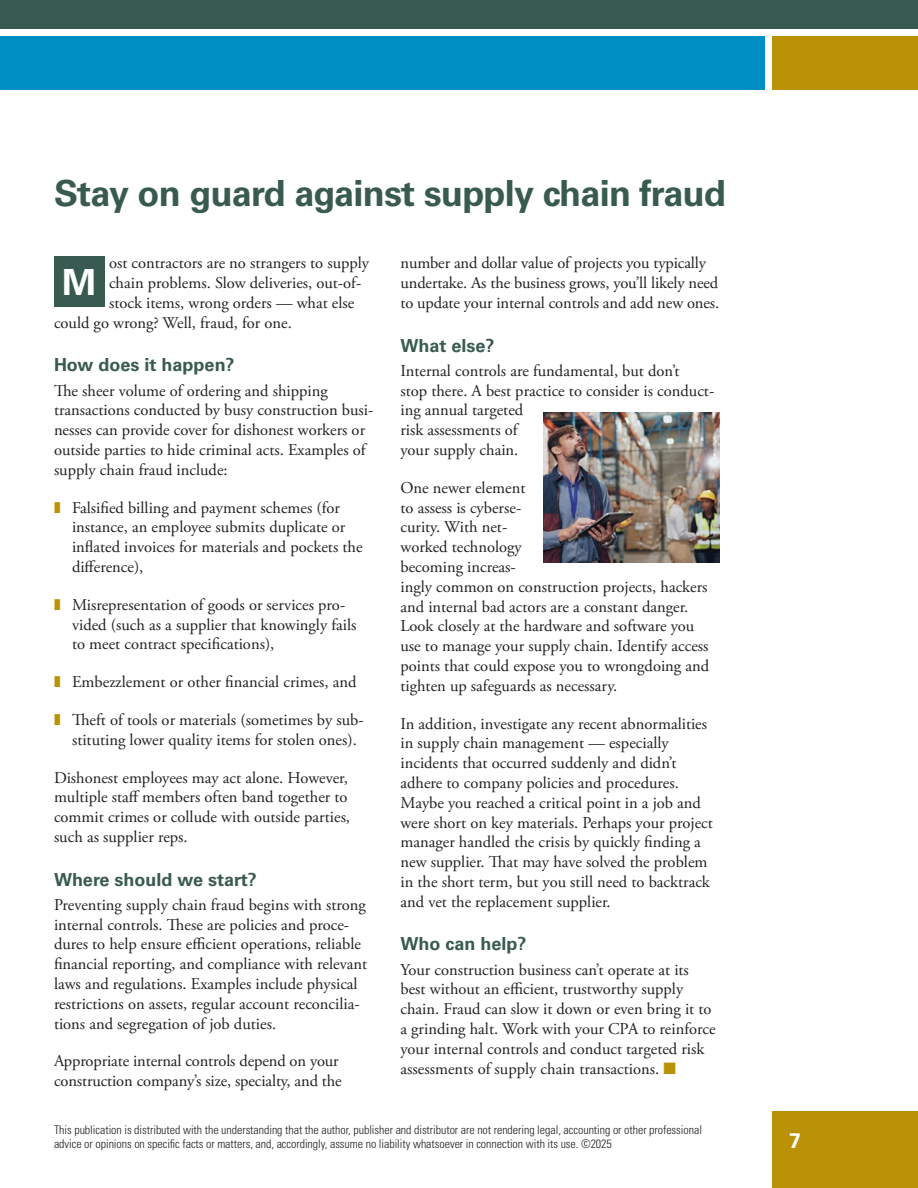
<style>
.page{position:relative;width:918px;height:1188px;background:#fff}
.page>*{position:absolute;margin:0;border:0;box-sizing:border-box;transform-origin:0 0}
.t1{font:700 36px "Univers LT Std";letter-spacing:-.02em;color:#385a50}
.t2{font:700 36px "Univers LT Std";color:#fff}
.t3{font:700 21px "Univers LT Std";color:#fff}
.t4{font:700 18px "Univers LT Std";color:#385a50}
.t5{font:16.5px/19.8px "Adobe Garamond Pro";color:#231f20}
.t6{font:300 condensed 12px/14.4px "Univers LT Std";letter-spacing:-.005em;color:#231f20}
.s1{color:#bb9206}
</style>
<div class="page">
<div style="left:772px;top:1112px;width:146px;height:76px;background:#bb9206"></div>
<div style="left:0;top:0;width:918px;height:28px;background:#385a50"></div>
<div style="left:0;top:36px;width:765px;height:54px;background:#008fc5"></div>
<div style="left:772px;top:36px;width:146px;height:54px;background:#bb9206"></div>
<div style="left:54px;top:256px;width:51px;height:51px;background:#385a50"></div>
<img style="left:543px;top:413px;width:177px;height:149px">
<h1 class="t1" style="left:54px;top:172px;width:674px">Stay on guard against supply chain fraud</h1>
<p class="t5" style="left:109px;top:254px;width:262px">ost contractors are no strangers to supply</p>
<p class="t5" style="left:109px;top:274px;width:254px">chain problems. Slow deliveries, out-of-</p>
<p class="t5" style="left:109px;top:294px;width:247px">stock items, wrong orders — what else</p>
<p class="t5" style="left:54px;top:313px;width:239px">could go wrong? Well, fraud, for one.</p>
<p class="t4" style="left:54px;top:354px;width:182px">How does it happen?</p>
<p class="t5" style="left:54px;top:381px;width:321px">The sheer volume of ordering and shipping transactions conducted by busy construction busi&shy;nesses can provide cover for dishonest workers or outside parties to hide criminal acts. Examples of supply chain fraud include:</p>
<p class="t5" style="left:72px;top:498px;width:292px;text-indent:-18px"><span class="s1">❚</span> Falsified billing and payment schemes (for instance, an employee submits duplicate or inflated invoices for materials and pockets the difference),</p>
<p class="t5" style="left:72px;top:595px;width:286px;text-indent:-18px"><span class="s1">❚</span> Misrepresentation of goods or services pro&shy;vided (such as a supplier that knowingly fails to meet contract specifications),</p>
<p class="t5" style="left:54px;top:673px;width:304px"><span class="s1">❚</span> Embezzlement or other financial crimes, and</p>
<p class="t5" style="left:72px;top:711px;width:293px;text-indent:-18px"><span class="s1">❚</span> Theft of tools or materials (sometimes by sub&shy;stituting lower quality items for stolen ones).</p>
<p class="t5" style="left:54px;top:768px;width:298px">Dishonest employees may act alone. However, multiple staff members often band together to commit crimes or collude with outside parties, such as supplier reps.</p>
<p class="t4" style="left:54px;top:869px;width:204px">Where should we start?</p>
<p class="t5" style="left:54px;top:895px;width:315px">Preventing supply chain fraud begins with strong internal controls. These are policies and proce&shy;dures to help ensure efficient operations, reliable financial reporting, and compliance with relevant laws and regulations. Examples include physical restrictions on assets, regular account reconcilia&shy;tions and segregation of job duties.</p>
<p class="t5" style="left:54px;top:1052px;width:289px">Appropriate internal controls depend on your construction company’s size, specialty, and the</p>
<h1 class="t2" style="left:62px;top:261px;width:35px">M</h1>
<p class="t5" style="left:400px;top:254px;width:320px">number and dollar value of projects you typically undertake. As the business grows, you’ll likely need to update your internal controls and add new ones.</p>
<p class="t4" style="left:400px;top:335px;width:96px">What else?</p>
<p class="t5" style="left:400px;top:361px;width:315px">Internal controls are fundamental, but don’t<br>stop there. A best practice to consider is conduct&shy;ing annual targeted<br>risk assessments of<br>your supply chain.</p>
<p class="t5" style="left:400px;top:478px;width:310px">One newer element<br>to assess is cyberse-<br>curity. With net-<br>worked technology<br>becoming increas-<br>ingly common on construction projects, hackers and internal bad actors are a constant danger.<br>Look closely at the hardware and software you use to manage your supply chain. Identify access points that could expose you to wrongdoing and tighten up safeguards as necessary.</p>
<p class="t5" style="left:400px;top:714px;width:314px">In addition, investigate any recent abnormalities in supply chain management — especially incidents that occurred suddenly and didn’t adhere to company policies and procedures.<br>Maybe you reached a critical point in a job and were short on key materials. Perhaps your project manager handled the crisis by quickly finding a new supplier. That may have solved the problem in the short term, but you still need to backtrack and vet the replacement supplier.</p>
<p class="t4" style="left:400px;top:933px;width:128px">Who can help?</p>
<p class="t5" style="left:400px;top:960px;width:317px">Your construction business can’t operate at its best without an efficient, trustworthy supply chain. Fraud can slow it down or even bring it to a grinding halt. Work with your CPA to reinforce your internal controls and conduct targeted risk assessments of supply chain transactions. <span class="s1">■</span></p>
<p class="t6" style="left:54px;top:1122px;width:650px">This publication is distributed with the understanding that the author, publisher and distributor are not rendering legal, accounting or other professional advice or opinions on specific facts or matters, and, accordingly, assume no liability whatsoever in connection with its use. ©2025</p>
<p class="t3" style="left:789px;top:1128px;width:13px">7</p>
</div>
